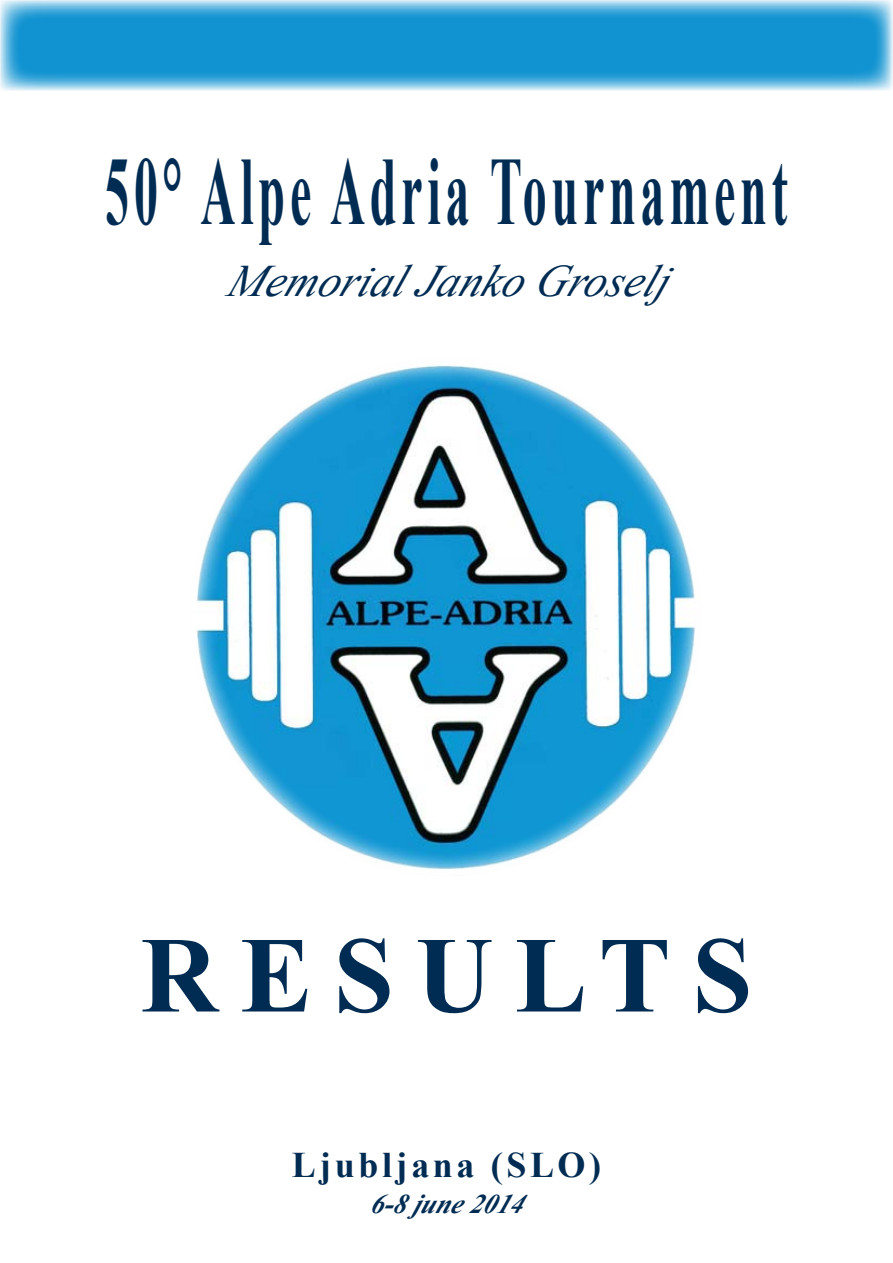
<style>
.page{position:relative;width:893px;height:1263px;background:#fff}
.page>*{position:absolute;margin:0;border:0;box-sizing:border-box;transform-origin:0 0}
.t1{font:700 108px "Times New Roman";letter-spacing:.2em;color:#002c53}
.t2{font:700 96px "Times New Roman";letter-spacing:.1em;color:#002c53;scale:.5 1}
.t3{font:italic 45px "Times New Roman";color:#002c53}
.t4{font:700 36px "Times New Roman";letter-spacing:.1em;color:#002c53}
.t5{font:italic 700 27px "Times New Roman";color:#002c53}
</style>
<div class="page">
<svg style="left:0;top:0;width:893px;height:91px;background:#36a3d8"></svg>
<img style="left:196px;top:365px;width:500px;height:505px">
<p class="t2" style="left:105px;top:126px;width:1367px">50° Alpe Adria Tournament</p>
<p class="t3" style="left:226px;top:250px;width:465px">MemorialJankoGroselj</p>
<p class="t1" style="left:141px;top:901px;width:613px">RESULTS</p>
<p class="t4" style="left:292px;top:1140px;width:311px">Ljubljana (SLO)</p>
<p class="t5" style="left:370px;top:1185px;width:164px">6-8june2014</p>
</div>
